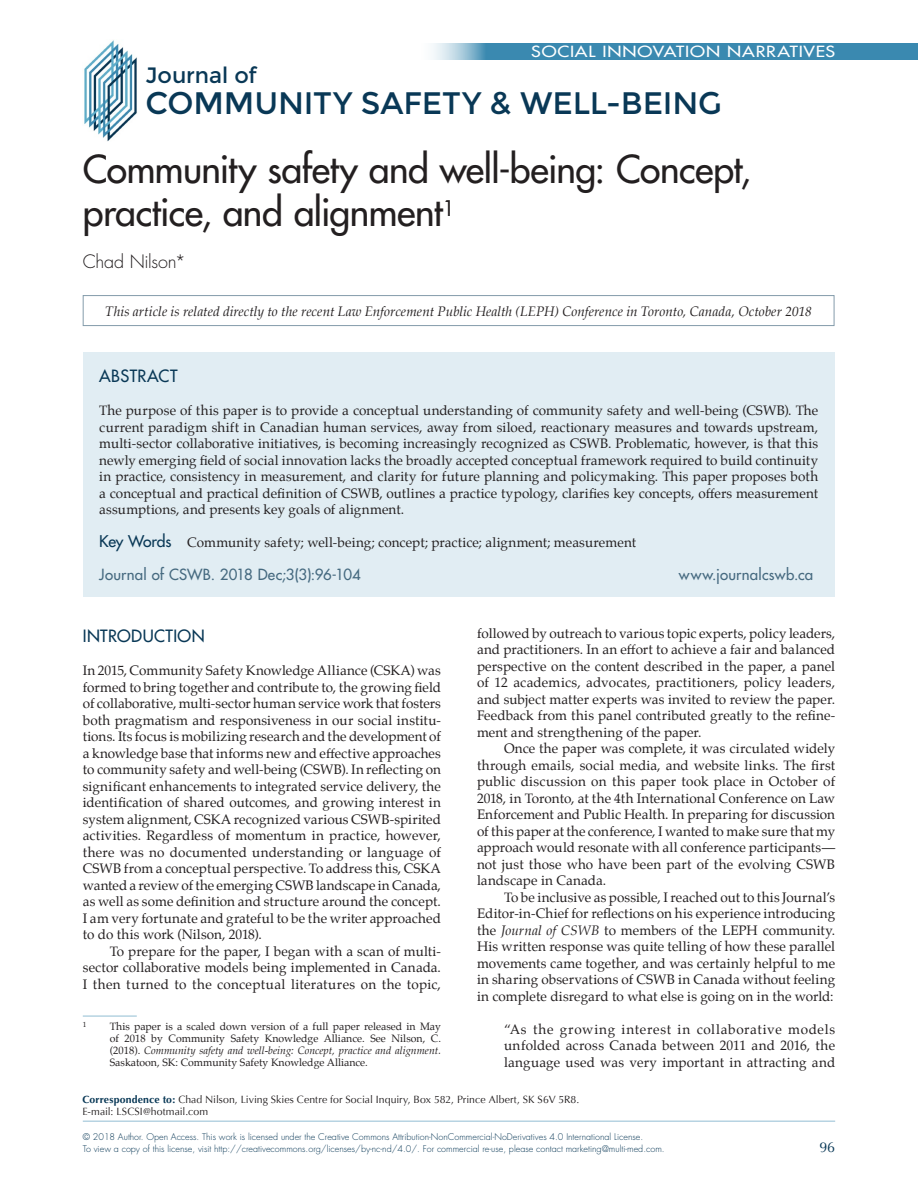
<style>
.page{position:relative;width:918px;height:1188px;background:#fff}
.page>*{position:absolute;margin:0;border:0;box-sizing:border-box;transform-origin:0 0}
.t1{font:37.5px/43.5px "Futura";letter-spacing:-.015em;color:#231f20}
.Table_title{font:31.05px "Montserrat";letter-spacing:-.005em;color:#093856}
.Table_title-2{font:22.2px "Montserrat";letter-spacing:-.005em;color:#093856}
.Author{font:300 18px "Futura";letter-spacing:-.01em;color:#231f20}
.Subhead_1{font:16.5px "Futura";letter-spacing:.025em;color:#093856}
.Subhead_2{font:15px "Futura";letter-spacing:.015em;color:#466a80}
.Reverse_bar{font:15px "Futura";letter-spacing:.045em;color:#fff;scale:1.2 1}
.t2{font:14.25px "Optima";color:#093856}
.Body_text_1st_para{font:13.5px/16.5px "Palatino";letter-spacing:.005em;color:#231f20;text-align:justify}
.Body_text{font:13.5px/16.5px "Palatino";letter-spacing:.01em;color:#231f20;text-align:justify}
.t3{font:italic 13.5px "Palatino";color:#231f20}
.Footnote-at-bottom-o{font:10.5px/12px "Palatino";color:#231f20;text-align:justify}
.Correspondence_to{font:10.5px/12px "Optima";letter-spacing:.005em;color:#231f20}
.short_title{font:300 9px "Futura";color:#093856}
.Footnote-at-bottom-o-2{font:7.35px "Palatino";color:#231f20}
.s1{font-family:"Futura";font-size:15.75px;color:#093856}
.s2{font-style:italic}
.s3{font-weight:700;color:#093856}
</style>
<div class="page">
<hr style="left:83px;top:1121px;width:752px;height:1px;background:#3a89b0">
<div style="left:417px;top:43px;width:501px;height:17px;background:#3a89b0"></div>
<div style="left:83px;top:352px;width:752px;height:245px;background:#e1edf3"></div>
<img style="left:84px;top:40px;width:53px;height:102px">
<hr style="left:83px;top:1016px;width:54px;height:1px;background:#9dc4d7">
<div style="left:83px;top:295px;width:751px;height:31px;border:1px solid #849cab"></div>
<p class="Reverse_bar" style="left:531px;top:42px;width:255px">SOCIAL INNOVATION NARRATIVES</p>
<p class="Table_title-2" style="left:146px;top:62px;width:113px">Journal of</p>
<p class="Table_title" style="left:146px;top:85px;width:578px">COMMUNITY SAFETY &amp; WELL-BEING</p>
<p class="t1" style="left:83px;top:147px;width:670px">Community safety and well-being: Concept, practice, and alignment<sup>1</sup></p>
<p class="Author" style="left:83px;top:250px;width:105px">Chad Nilson*</p>
<p class="t3" style="left:105px;top:300px;width:708px">This article is related directly to the recent Law Enforcement Public Health (LEPH) Conference in Toronto, Canada, October 2018</p>
<p class="Subhead_1" style="left:99px;top:365px;width:80px">ABSTRACT</p>
<p class="Body_text_1st_para" style="left:99px;top:402px;width:720px">The purpose of this paper is to provide a conceptual understanding of community safety and well-being (CSWB). The current paradigm shift in Canadian human services, away from siloed, reactionary measures and towards upstream, multi-sector collaborative initiatives, is becoming increasingly recognized as CSWB. Problematic, however, is that this newly emerging field of social innovation lacks the broadly accepted conceptual framework required to build continuity in practice, consistency in measurement, and clarity for future planning and policymaking. This paper proposes both a conceptual and practical definition of CSWB, outlines a practice typology, clarifies key concepts, offers measurement assumptions, and presents key goals of alignment.</p>
<p class="Body_text_1st_para" style="left:99px;top:534px;width:538px"><span class="s1">Key Words</span> Community safety; well-being; concept; practice; alignment; measurement</p>
<p class="Subhead_2" style="left:99px;top:565px;width:263px">Journal of CSWB. 2018 Dec;3(3):96-104</p>
<p class="Subhead_2" style="left:679px;top:565px;width:136px">www.journalcswb.ca</p>
<p class="Body_text" style="left:477px;top:625px;width:360px">followed by outreach to various topic experts, policy leaders, and practitioners. In an effort to achieve a fair and balanced perspective on the content described in the paper, a panel of 12 academics, advocates, practitioners, policy leaders, and subject matter experts was invited to review the paper.<br>Feedback from this panel contributed greatly to the refine&shy;ment and strengthening of the paper.</p>
<p class="Body_text" style="left:477px;top:740px;width:360px;text-indent:27px">Once the paper was complete, it was circulated widely through emails, social media, and website links. The first public discussion on this paper took place in October of 2018, in Toronto, at the 4th International Conference on Law Enforcement and Public Health. In preparing for discussion of this paper at the conference, I wanted to make sure that my approach would resonate with all conference participants— not just those who have been part of the evolving CSWB landscape in Canada.</p>
<p class="Body_text" style="left:477px;top:889px;width:360px;text-indent:27px">To be inclusive as possible, I reached out to this Journal’s Editor-in-Chief for reflections on his experience introducing the <span class="s2">Journal of CSWB</span> to members of the LEPH community.<br>His written response was quite telling of how these parallel movements came together, and was certainly helpful to me in sharing observations of CSWB in Canada without feeling in complete disregard to what else is going on in the world:</p>
<p class="Body_text" style="left:504px;top:1021px;width:333px">“As the growing interest in collaborative models unfolded across Canada between 2011 and 2016, the language used was very important in attracting and</p>
<p class="Correspondence_to" style="left:82px;top:1093px;width:499px"><span class="s3">Correspondence to:</span> Chad Nilson, Living Skies Centre for Social Inquiry, Box 582, Prince Albert, SK S6V 5R8.<br>E-mail: LSCSI@hotmail.com</p>
<p class="Subhead_1" style="left:83px;top:626px;width:123px">INTRODUCTION</p>
<p class="Body_text_1st_para" style="left:83px;top:663px;width:360px">In 2015, Community Safety Knowledge Alliance (CSKA) was formed to bring together and contribute to, the growing field of collaborative, multi-sector human service work that fosters both pragmatism and responsiveness in our social institu&shy;tions. Its focus is mobilizing research and the development of a knowledge base that informs new and effective approaches to community safety and well-being (CSWB). In reflecting on significant enhancements to integrated service delivery, the identification of shared outcomes, and growing interest in system alignment, CSKA recognized various CSWB-spirited activities. Regardless of momentum in practice, however, there was no documented understanding or language of CSWB from a conceptual perspective. To address this, CSKA wanted a review of the emerging CSWB landscape in Canada, as well as some definition and structure around the concept.<br>I am very fortunate and grateful to be the writer approached to do this work (Nilson, 2018).</p>
<p class="Body_text" style="left:83px;top:943px;width:360px;text-indent:27px">To prepare for the paper, I began with a scan of multi&shy;sector collaborative models being implemented in Canada.<br>I then turned to the conceptual literatures on the topic,</p>
<p class="Footnote-at-bottom-o-2" style="left:83px;top:1018px;width:5px">1</p>
<p class="Footnote-at-bottom-o" style="left:110px;top:1021px;width:333px">This paper is a scaled down version of a full paper released in May of 2018 by Community Safety Knowledge Alliance. See Nilson, C. (2018). <span class="s2">Community safety and well-being: Concept, practice and alignment.<br></span>Saskatoon, SK: Community Safety Knowledge Alliance.</p>
<p class="short_title" style="left:83px;top:1131px;width:562px">© 2018 Author. Open Access. This work is licensed under the Creative Commons Attribution-NonCommercial-NoDerivatives 4.0 International License.</p>
<p class="short_title" style="left:83px;top:1143px;width:583px">To view a copy of this license, visit http://creativecommons.org/licenses/by-nc-nd/4.0/. For commercial re-use, please contact marketing@multi-med.com.</p>
<p class="t2" style="left:819px;top:1139px;width:17px">96</p>
</div>
